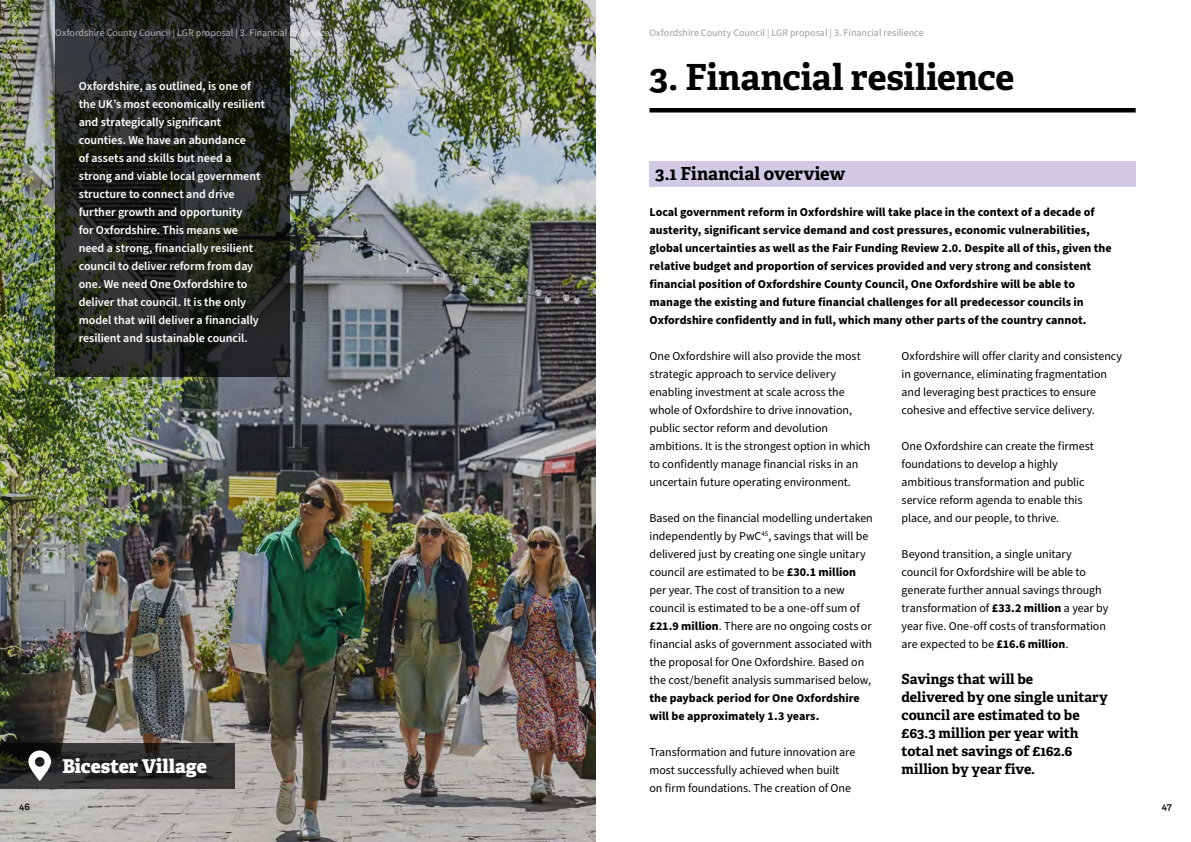
<style>
.page{position:relative;width:1191px;height:842px;background:#fff}
.page>*{position:absolute;margin:0;border:0;box-sizing:border-box;transform-origin:0 0}
.H2_-_SECTION_TITLE{font:700 36px "Adelle";letter-spacing:-.005em;color:#000}
.P_-_CAPTIONS_-_Photo_locations{font:800 19px "Adelle";letter-spacing:-.005em;color:#fff}
.H3_-_SECTION_SUBTITLE_-_2COL{font:700 18px "Adelle";color:#000}
.P_-_BODY_COPY{font:700 14px/18px "Adelle";color:#000}
.P_-_BODY_COPY-2{font:12px/18px "Source Sans Pro";letter-spacing:-.005em;color:#000}
.P_-_Bold_intro_text_2COL{font:700 12px/18px "Source Sans Pro";color:#000}
.P_-_BODY_COPY_2COL{font:600 12px/18px "Source Sans Pro";letter-spacing:-.005em;color:#fff}
.t1{font:10px "Source Sans Pro";color:#9d9d9c}
._02_-_FOLIO___PAGE_NUMBER{font:600 10px "Adelle";color:#000}
.s1{font-weight:700}
</style>
<div class="page">
<img style="left:0;top:0;width:595px;height:842px">
<div style="left:649px;top:108px;width:486px;height:5px;background:#000"></div>
<div style="left:649px;top:161px;width:486px;height:26px;background:#d2c9e4"></div>
<svg style="left:0;top:743px;width:235px;height:45px;background:#2b2b2a"></svg>
<svg style="left:28px;top:750px;width:23px;height:31px"></svg>
<svg style="left:55px;top:0;width:234px;height:376px;background:#21241f"></svg>
<p class="_02_-_FOLIO___PAGE_NUMBER" style="left:19px;top:800px;width:12px">46</p>
<p class="t1" style="left:55px;top:26px;width:276px">Oxfordshire County Council | LGR proposal | 3. Financial resilience</p>
<p class="t1" style="left:649px;top:26px;width:276px">Oxfordshire County Council | LGR proposal | 3. Financial resilience</p>
<h2 class="H2_-_SECTION_TITLE" style="left:649px;top:54px;width:366px">3. Financial resilience</h2>
<p class="P_-_BODY_COPY_2COL" style="left:79px;top:77px;width:188px">Oxfordshire, as outlined, is one of the UK’s most economically resilient and strategically significant counties. We have an abundance<br>of assets and skills but need a strong and viable local government structure to connect and drive further growth and opportunity<br>for Oxfordshire. This means we need a strong, financially resilient council to deliver reform from day one. We need One Oxfordshire to deliver that council. It is the only model that will deliver a financially resilient and sustainable council.</p>
<h3 class="H3_-_SECTION_SUBTITLE_-_2COL" style="left:655px;top:162px;width:192px">3.1 Financial overview</h3>
<p class="P_-_Bold_intro_text_2COL" style="left:649px;top:203px;width:464px">Local government reform in Oxfordshire will take place in the context of a decade of austerity, significant service demand and cost pressures, economic vulnerabilities, global uncertainties as well as the Fair Funding Review 2.0. Despite all of this, given the relative budget and proportion of services provided and very strong and consistent financial position of Oxfordshire County Council, One Oxfordshire will be able to manage the existing and future financial challenges for all predecessor councils in Oxfordshire confidently and in full, which many other parts of the country cannot.</p>
<p class="P_-_BODY_COPY-2" style="left:649px;top:347px;width:222px">One Oxfordshire will also provide the most strategic approach to service delivery enabling investment at scale across the whole of Oxfordshire to drive innovation, public sector reform and devolution ambitions. It is the strongest option in which to confidently manage financial risks in an uncertain future operating environment.</p>
<p class="P_-_BODY_COPY-2" style="left:649px;top:509px;width:225px">Based on the financial modelling undertaken independently by PwC<sup>45</sup>, savings that will be delivered just by creating one single unitary council are estimated to be <span class="s1">£30.1 million </span>per year. The cost of transition to a new council is estimated to be a one-off sum of <span class="s1">£21.9 million</span>. There are no ongoing costs or financial asks of government associated with the proposal for One Oxfordshire. Based on the cost/benefit analysis summarised below, <span class="s1">the payback period for One Oxfordshire will be approximately 1.3 years.</span></p>
<p class="P_-_BODY_COPY-2" style="left:649px;top:743px;width:207px">Transformation and future innovation are most successfully achieved when built on firm foundations. The creation of One</p>
<p class="P_-_BODY_COPY-2" style="left:901px;top:347px;width:222px">Oxfordshire will offer clarity and consistency in governance, eliminating fragmentation and leveraging best practices to ensure cohesive and effective service delivery.</p>
<p class="P_-_BODY_COPY-2" style="left:901px;top:437px;width:194px">One Oxfordshire can create the firmest foundations to develop a highly ambitious transformation and public service reform agenda to enable this place, and our people, to thrive.</p>
<p class="P_-_BODY_COPY-2" style="left:901px;top:545px;width:208px">Beyond transition, a single unitary council for Oxfordshire will be able to generate further annual savings through transformation of <span class="s1">£33.2 million</span> a year by year five. One-off costs of transformation are expected to be <span class="s1">£16.6 million</span>.</p>
<p class="P_-_BODY_COPY" style="left:901px;top:670px;width:208px">Savings that will be<br>delivered by one single unitary council are estimated to be £63.3 million per year with total net savings of £162.6</p>
<p class="P_-_CAPTIONS_-_Photo_locations" style="left:62px;top:754px;width:146px">Bicester Village</p>
<p class="P_-_BODY_COPY" style="left:901px;top:760px;width:135px">million by year five.</p>
<p class="_02_-_FOLIO___PAGE_NUMBER" style="left:1161px;top:800px;width:12px">47</p>
</div>
